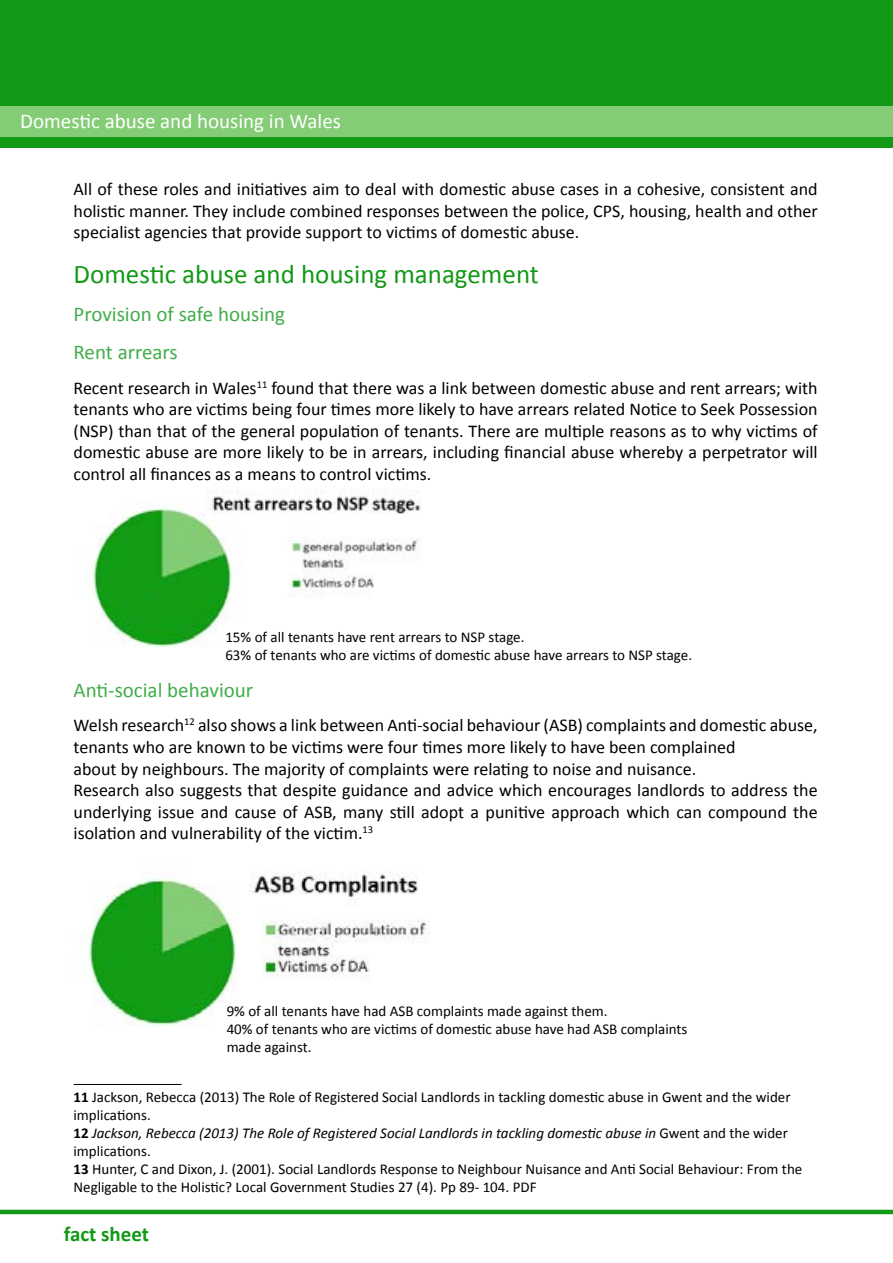
<style>
.page{position:relative;width:893px;height:1263px;background:#fff}
.page>*{position:absolute;margin:0;border:0;box-sizing:border-box;transform-origin:0 0}
.t1{font:27px "Calibri";color:#129915}
.t2{font:21px/38px "Calibri";color:#41ad49}
.t3{font:21px "Calibri";color:#fff}
.t4{font:700 21px "Calibri";color:#129915}
.t5{font:18px/21.6px "Calibri";color:#000;text-align:justify}
.t6{font:15px/18px "Calibri";color:#000}
.s1{font-weight:700}
.s2{font-style:italic}
</style>
<div class="page">
<img style="left:92px;top:489px;width:329px;height:158px">
<hr style="left:74px;top:1084px;width:108px;height:1px;background:#000">
<div style="left:0;top:0;width:893px;height:147px;background:#129915"></div>
<div style="left:0;top:106px;width:893px;height:30px;background:#85cc76"></div>
<hr style="left:0;top:1210px;width:893px;height:4px;background:#129915">
<img style="left:83px;top:871px;width:347px;height:155px">
<p class="t3" style="left:20px;top:108px;width:322px">Domestic abuse and housing in Wales</p>
<p class="t5" style="left:74px;top:178px;width:746px">All of these roles and initiatives aim to deal with domestic abuse cases in a cohesive, consistent and holistic manner. They include combined responses between the police, CPS, housing, health and other specialist agencies that provide support to victims of domestic abuse.</p>
<h1 class="t1" style="left:74px;top:257px;width:467px">Domestic abuse and housing management</h1>
<p class="t2" style="left:74px;top:295px;width:213px">Provision of safe housing<br>Rent arrears</p>
<p class="t5" style="left:74px;top:377px;width:746px">Recent research in Wales<sup>11</sup> found that there was a link between domestic abuse and rent arrears; with tenants who are victims being four times more likely to have arrears related Notice to Seek Possession (NSP) than that of the general population of tenants. There are multiple reasons as to why victims of domestic abuse are more likely to be in arrears, including financial abuse whereby a perpetrator will control all finances as a means to control victims.</p>
<p class="t6" style="left:225px;top:628px;width:468px">15% of all tenants have rent arrears to NSP stage.<br>63% of tenants who are victims of domestic abuse have arrears to NSP stage.</p>
<p class="t2" style="left:74px;top:671px;width:181px">Anti-social behaviour</p>
<p class="t5" style="left:74px;top:715px;width:746px;text-align:left">Welsh research<sup>12</sup> also shows a link between Anti-social behaviour (ASB) complaints and domestic abuse, tenants who are known to be victims were four times more likely to have been complained<br>about by neighbours. The majority of complaints were relating to noise and nuisance.<br>Research also suggests that despite guidance and advice which encourages landlords to address the underlying issue and cause of ASB, many still adopt a punitive approach which can compound the isolation and vulnerability of the victim.<sup>13</sup></p>
<p class="t6" style="left:227px;top:1001px;width:462px">9% of all tenants have had ASB complaints made against them.<br>40% of tenants who are victims of domestic abuse have had ASB complaints made against.</p>
<p class="t6" style="left:74px;top:1088px;width:730px"><span class="s1">11</span> Jackson, Rebecca (2013) The Role of Registered Social Landlords in tackling domestic abuse in Gwent and the wider implications.<br><span class="s1">12</span> <span class="s2">Jackson, Rebecca (2013) The Role of Registered Social Landlords in tackling domestic abuse in</span> Gwent and the wider implications.<br><span class="s1">13</span> Hunter, C and Dixon, J. (2001). Social Landlords Response to Neighbour Nuisance and Anti Social Behaviour: From the Negligable to the Holistic? Local Government Studies 27 (4). Pp 89- 104. PDF</p>
<p class="t4" style="left:64px;top:1221px;width:87px">fact sheet</p>
</div>
